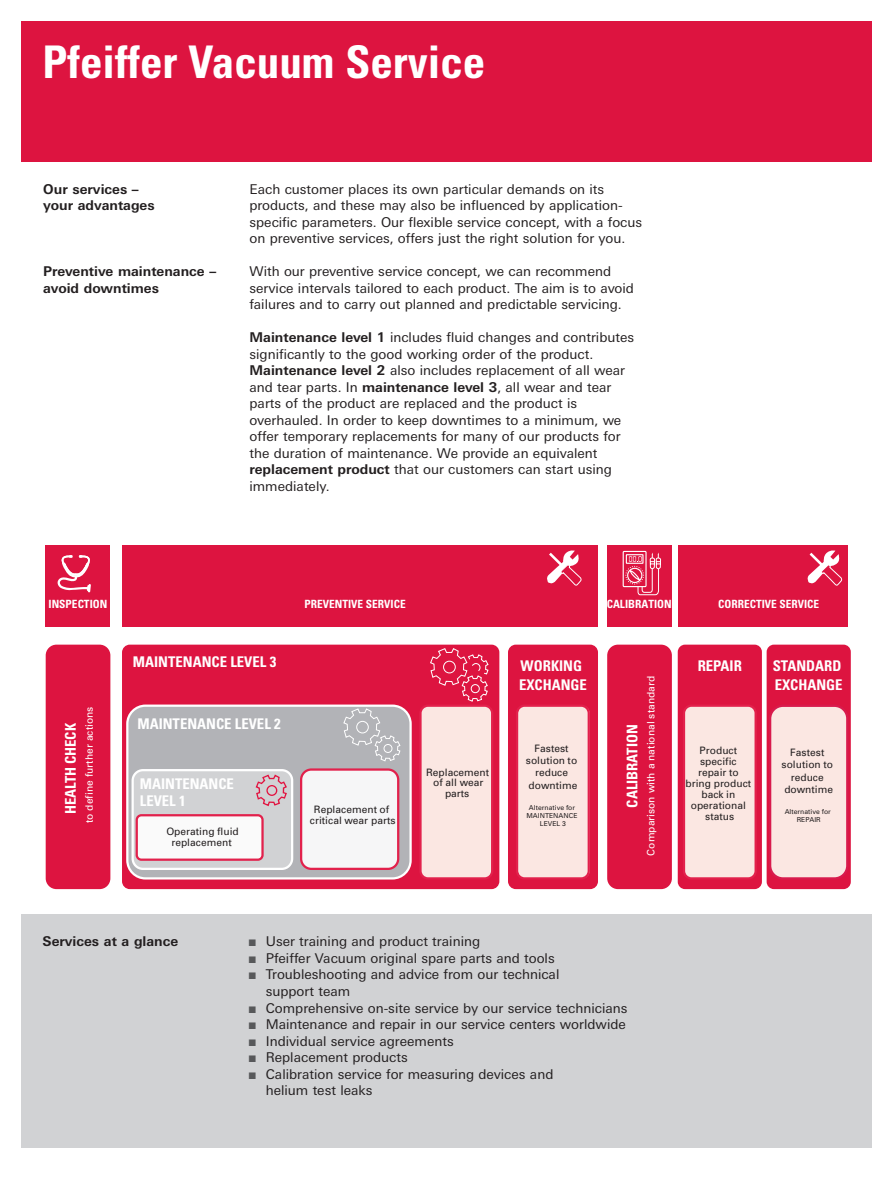
<style>
.page{position:relative;width:893px;height:1191px;background:#fff}
.page>*{position:absolute;margin:0;border:0;box-sizing:border-box;transform-origin:0 0}
.t1{font:700 condensed 45px "Univers";color:#fff}
.t2{font:700 condensed 14.7px/19px "Univers";color:#fff}
.t3{font:13.5px/16.5px "Univers Next W1 G";color:#231f20}
.t4{font:700 13.5px/16.5px "Univers Next W1 G";color:#231f20}
.t5{font:700 condensed 11.4px "Univers";color:#fff}
.t6{font:10.2px/12.3px "Univers";color:#231f20;text-align:center}
.t7{font:10.2px "Univers";letter-spacing:.005em;color:#fff}
.t8{font:6.75px/8.1px "Univers";color:#231f20;text-align:center}
.s1{font-weight:700}
.s2{color:#57585a}
</style>
<div class="page">
<div style="left:21px;top:21px;width:851px;height:141px;background:#dd1440"></div>
<div style="left:21px;top:914px;width:851px;height:234px;background:#d1d2d4"></div>
<div style="left:508px;top:644px;width:90px;height:245px;background:#dd1440;border-radius:8px"></div>
<div style="left:122px;top:644px;width:377px;height:245px;background:#dd1440;border-radius:8px"></div>
<div style="left:420px;top:705px;width:72px;height:173px;background:#fbe7e2;border-radius:7px"></div>
<div style="left:518px;top:705px;width:72px;height:173px;background:#fbe7e2;border-radius:8px"></div>
<div style="left:419px;top:704px;width:74px;height:175px;border:2px solid #e2214c;border-radius:8px"></div>
<div style="left:516px;top:704px;width:74px;height:175px;border:2px solid #e2214c;border-radius:8px"></div>
<div style="left:127px;top:705px;width:284px;height:173px;background:#b2b3b7;border-radius:18px"></div>
<div style="left:126px;top:704px;width:286px;height:175px;border:2px solid #fff;border-radius:18px"></div>
<div style="left:301px;top:769px;width:97px;height:100px;background:#f6f6f7;border-radius:10px"></div>
<div style="left:300px;top:768px;width:99px;height:102px;border:2px solid #e2214c;border-radius:10px"></div>
<div style="left:133px;top:770px;width:159px;height:99px;background:#d1d2d4;border-radius:10px"></div>
<div style="left:132px;top:769px;width:161px;height:101px;border:2px solid #fff;border-radius:10px"></div>
<div style="left:137px;top:815px;width:126px;height:44px;background:#fafafa;border-radius:5px"></div>
<div style="left:136px;top:814px;width:128px;height:46px;border:2px solid #e2214c;border-radius:5px"></div>
<div style="left:46px;top:644px;width:64px;height:245px;background:#dd1440;border-radius:11px"></div>
<div style="left:607px;top:644px;width:65px;height:245px;background:#dd1440;border-radius:11px"></div>
<div style="left:767px;top:644px;width:84px;height:245px;background:#dd1440;border-radius:7px"></div>
<div style="left:678px;top:644px;width:84px;height:245px;background:#dd1440;border-radius:7px"></div>
<div style="left:684px;top:705px;width:72px;height:173px;background:#fbe7e2;border-radius:7px"></div>
<div style="left:683px;top:704px;width:74px;height:175px;border:2px solid #e2214c;border-radius:8px"></div>
<div style="left:770px;top:706px;width:77px;height:172px;background:#fbe7e2;border-radius:13px"></div>
<div style="left:769px;top:704px;width:79px;height:175px;border:2px solid #d81b4d;border-radius:13px"></div>
<div style="left:45px;top:545px;width:65px;height:81px;background:#dd1440"></div>
<div style="left:122px;top:545px;width:476px;height:81px;background:#dd1440"></div>
<div style="left:607px;top:545px;width:65px;height:81px;background:#dd1440"></div>
<div style="left:678px;top:545px;width:170px;height:81px;background:#dd1440"></div>
<svg style="left:57px;top:555px;width:34px;height:38px"></svg>
<svg style="left:547px;top:550px;width:35px;height:36px"></svg>
<svg style="left:430px;top:648px;width:59px;height:54px"></svg>
<svg style="left:255px;top:773px;width:33px;height:34px"></svg>
<svg style="left:343px;top:707px;width:58px;height:55px"></svg>
<svg style="left:807px;top:550px;width:36px;height:36px"></svg>
<div style="left:623px;top:551px;width:24px;height:36px;border:1px solid #fff"></div>
<div style="left:656px;top:557px;width:5px;height:12px;border:1px solid #fff;border-radius:2px"></div>
<svg style="left:625px;top:552px;width:35px;height:43px"></svg>
<h1 class="t1" style="left:43px;top:35px;width:444px">Pfeiffer Vacuum Service</h1>
<p class="t4" style="left:43px;top:181px;width:113px">Our services – your advantages</p>
<p class="t3" style="left:249px;top:181px;width:394px">Each customer places its own particular demands on its products, and these may also be influenced by application&shy;specific parameters. Our flexible service concept, with a focus on preventive services, offers just the right solution for you.</p>
<p class="t4" style="left:43px;top:263px;width:174px">Preventive maintenance – avoid downtimes</p>
<p class="t3" style="left:249px;top:263px;width:386px">With our preventive service concept, we can recommend service intervals tailored to each product. The aim is to avoid failures and to carry out planned and predictable servicing.</p>
<p class="t3" style="left:249px;top:329px;width:386px"><span class="s1">Maintenance level 1</span> includes fluid changes and contributes significantly to the good working order of the product.<br><span class="s1">Maintenance level 2</span> also includes replacement of all wear and tear parts. In <span class="s1">maintenance level 3</span>, all wear and tear parts of the product are replaced and the product is overhauled. In order to keep downtimes to a minimum, we offer temporary replacements for many of our products for the duration of maintenance. We provide an equivalent <span class="s1">replacement product</span> that our customers can start using immediately.</p>
<p class="t5" style="left:49px;top:596px;width:60px">INSPECTION</p>
<p class="t5" style="left:304px;top:596px;width:103px">PREVENTIVE SERVICE</p>
<p class="t2" style="left:61px;top:814px;width:93px;rotate:-90deg">HEALTH CHECK</p>
<p class="t7" style="left:83px;top:823px;width:118px;rotate:-90deg">to define further actions</p>
<p class="t2" style="left:133px;top:652px;width:145px">MAINTENANCE LEVEL 3</p>
<p class="t2" style="left:137px;top:714px;width:145px">MAINTENANCE LEVEL 2</p>
<p class="t2" style="left:140px;top:774px;width:96px;line-height:17.7px">MAINTENANCE<br>LEVEL 1</p>
<p class="t6" style="left:166px;top:825px;width:74px">Operating fluid</p>
<p class="t6" style="left:171px;top:836px;width:62px">replacement</p>
<p class="t6" style="left:310px;top:804px;width:87px;line-height:10.5px">Replacement of critical wear parts</p>
<p class="t6" style="left:426px;top:767px;width:65px;line-height:10.5px">Replacement of all wear parts</p>
<p class="t5" style="left:607px;top:596px;width:67px">CALIBRATION</p>
<p class="t5" style="left:718px;top:596px;width:103px">CORRECTIVE SERVICE</p>
<p class="t2" style="left:519px;top:656px;width:69px">WORKING<br>EXCHANGE</p>
<p class="t6" style="left:526px;top:742px;width:53px">Fastest solution to reduce downtime</p>
<p class="t8" style="left:527px;top:803px;width:52px">Alternative for<br>MAINTENANCE<br>LEVEL 3</p>
<p class="t2" style="left:623px;top:807px;width:85px;rotate:-90deg">CALIBRATION</p>
<p class="t7" style="left:644px;top:855px;width:181px;rotate:-90deg">Comparison with a national standard</p>
<p class="t2" style="left:698px;top:656px;width:46px">REPAIR</p>
<p class="t2" style="left:773px;top:656px;width:71px">STANDARD<br>EXCHANGE</p>
<p class="t6" style="left:685px;top:744px;width:67px;line-height:10.9px">Product specific repair to bring product back in operational status</p>
<p class="t6" style="left:782px;top:746px;width:53px">Fastest solution to reduce downtime</p>
<p class="t8" style="left:785px;top:807px;width:48px">Alternative for<br>REPAIR</p>
<p class="t4" style="left:43px;top:933px;width:137px">Services at a glance</p>
<p class="t3" style="left:249px;top:933px;width:233px"><span class="s2">■</span> User training and product training</p>
<p class="t3" style="left:249px;top:950px;width:307px"><span class="s2">■</span> Pfeiffer Vacuum original spare parts and tools</p>
<p class="t3" style="left:266px;top:966px;width:295px;text-indent:-17px"><span class="s2">■</span> Troubleshooting and advice from our technical support team</p>
<p class="t3" style="left:249px;top:999px;width:380px"><span class="s2">■</span> Comprehensive on-site service by our service technicians</p>
<p class="t3" style="left:249px;top:1016px;width:379px"><span class="s2">■</span> Maintenance and repair in our service centers worldwide</p>
<p class="t3" style="left:249px;top:1032px;width:206px"><span class="s2">■</span> Individual service agreements</p>
<p class="t3" style="left:249px;top:1049px;width:161px"><span class="s2">■</span> Replacement products</p>
<p class="t3" style="left:266px;top:1065px;width:289px;text-indent:-17px"><span class="s2">■</span> Calibration service for measuring devices and helium test leaks</p>
</div>
